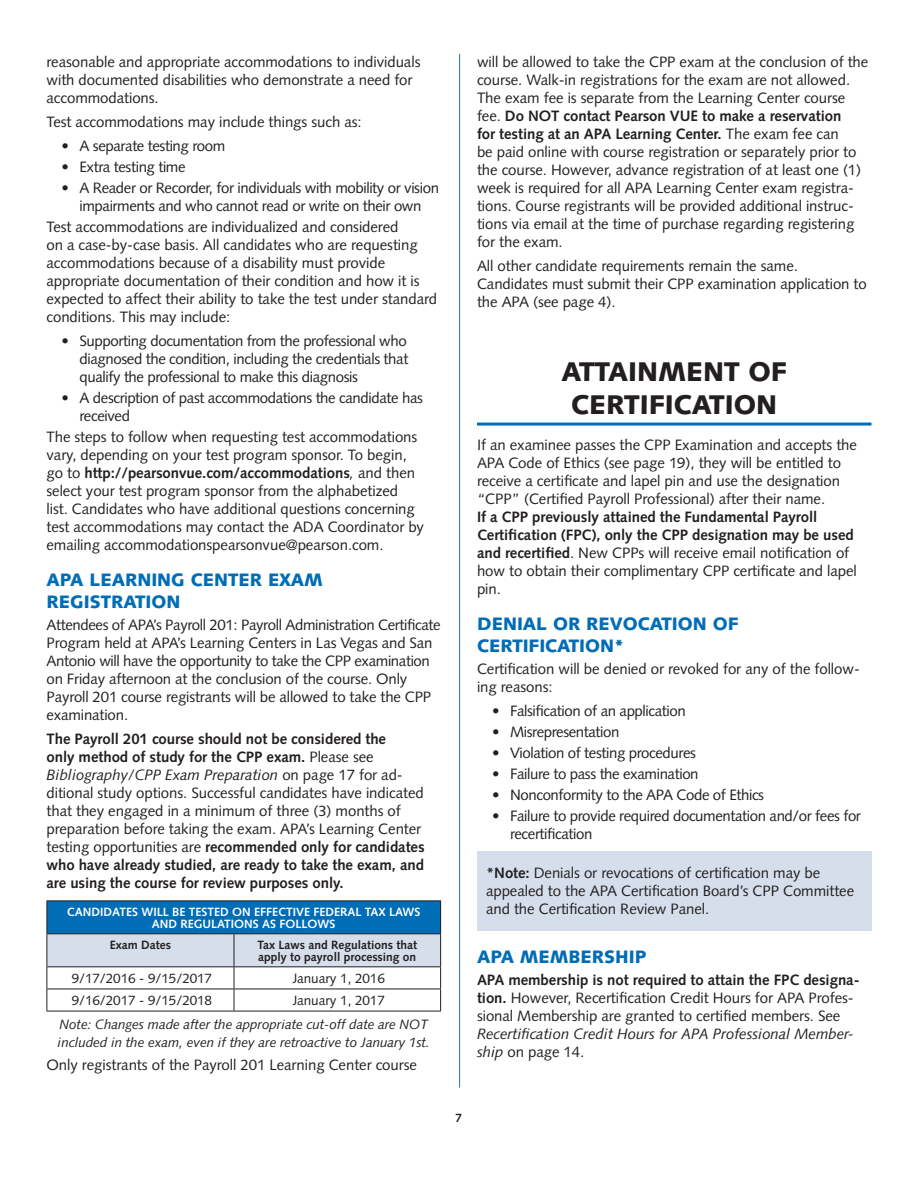
<style>
.page{position:relative;width:918px;height:1188px;background:#fff}
.page>*{position:absolute;margin:0;border:0;box-sizing:border-box;transform-origin:0 0}
.t1{font:900 27px/32.4px "Syntax LT Std";color:#231f20;text-align:center}
.t2{font:900 18px/21.6px "Syntax LT Std";color:#006db6}
.t3{font:15px/18px "Syntax LT Std";letter-spacing:-.005em;color:#231f20}
.t4{font:15px/18px "Syntax LT Std";letter-spacing:-.025em;color:#231f20}
.t5{font:700 15px/18px "Syntax LT Std";letter-spacing:-.005em;color:#231f20}
.t6{font:italic 15px/18px "Syntax LT Std";letter-spacing:-.005em;color:#231f20}
.t7{font:italic 13.5px/18px "Syntax LT Std";letter-spacing:-.005em;color:#231f20}
.t8{font:13.5px "Syntax LT Std";letter-spacing:-.005em;color:#231f20}
.t9{font:700 12px/12px "Syntax LT Std";color:#fff;text-align:center}
.t10{font:700 12px/12px "Syntax LT Std";color:#231f20}
.s1{font-weight:700}
.s2{font-style:italic}
.s3{font-weight:400}
.s4{font-style:normal}
</style>
<div class="page">
<div style="left:477px;top:851px;width:395px;height:80px;background:#d6deeb"></div>
<div style="left:47px;top:901px;width:394px;height:33px;background:#006db6"></div>
<hr style="left:46px;top:900px;width:188px;height:1px;background:#231f20">
<hr style="left:46px;top:901px;width:1px;height:32px;background:#231f20">
<hr style="left:234px;top:900px;width:207px;height:1px;background:#231f20">
<hr style="left:440px;top:901px;width:1px;height:32px;background:#231f20">
<hr style="left:46px;top:933px;width:188px;height:1px;background:#231f20">
<hr style="left:234px;top:933px;width:207px;height:1px;background:#231f20">
<hr style="left:46px;top:1011px;width:188px;height:1px;background:#231f20">
<hr style="left:234px;top:1011px;width:207px;height:1px;background:#231f20">
<svg style="left:46px;top:934px;width:395px;height:77px"></svg>
<hr style="left:46px;top:989px;width:188px;height:1px;background:#231f20">
<hr style="left:234px;top:989px;width:207px;height:1px;background:#231f20">
<hr style="left:477px;top:423px;width:395px;height:3px;background:#006db6">
<hr style="left:459px;top:54px;width:1px;height:1034px;background:#3f7dbc">
<p class="t3" style="left:46px;top:53px;width:376px">reasonable and appropriate accommodations to individuals with documented disabilities who demonstrate a need for accommodations.</p>
<p class="t3" style="left:46px;top:113px;width:317px">Test accommodations may include things such as:</p>
<p class="t4" style="left:62px;top:137px;width:165px">• A separate testing room</p>
<p class="t4" style="left:62px;top:158px;width:126px">• Extra testing time</p>
<p class="t4" style="left:62px;top:179px;width:379px;text-align:center">• A Reader or Recorder, for individuals with mobility or vision impairments and who cannot read or write on their own</p>
<p class="t3" style="left:46px;top:218px;width:392px">Test accommodations are individualized and considered<br>on a case-by-case basis. All candidates who are requesting accommodations because of a disability must provide appropriate documentation of their condition and how it is expected to affect their ability to take the test under standard conditions. This may include:</p>
<p class="t3" style="left:80px;top:332px;width:330px;text-align:justify;text-indent:-18px">• Supporting documentation from the professional who diagnosed the condition, including the credentials that qualify the professional to make this diagnosis</p>
<p class="t4" style="left:80px;top:389px;width:345px;text-indent:-18px">• A description of past accommodations the candidate has received</p>
<p class="t3" style="left:46px;top:428px;width:379px">The steps to follow when requesting test accommodations vary, depending on your test program sponsor. To begin, go to <span class="s1">http://pearsonvue.com/accommodations</span><span class="s2">,</span> and then select your test program sponsor from the alphabetized<br>list. Candidates who have additional questions concerning test accommodations may contact the ADA Coordinator by emailing accommodationspearsonvue@pearson.com.</p>
<p class="t2" style="left:46px;top:569px;width:278px">APA LEARNING CENTER EXAM<br>REGISTRATION</p>
<p class="t3" style="left:46px;top:616px;width:396px">Attendees of APA’s Payroll 201: Payroll Administration Certificate Program held at APA’s Learning Centers in Las Vegas and San Antonio will have the opportunity to take the CPP examination on Friday afternoon at the conclusion of the course. Only Payroll 201 course registrants will be allowed to take the CPP examination.</p>
<p class="t3" style="left:46px;top:730px;width:380px"><span class="s1">The Payroll 201 course should not be considered the<br>only method of study for the CPP exam.</span> Please see <span class="s2">Bibliography/CPP Exam Preparation</span> on page 17 for ad&shy;ditional study options. Successful candidates have indicated that they engaged in a minimum of three (3) months of preparation before taking the exam. APA’s Learning Center testing opportunities are <span class="s1">recommended only for candidates who have already studied, are ready to take the exam, and are using the course for review purposes only.</span></p>
<p class="t9" style="left:67px;top:906px;width:355px">CANDIDATES WILL BE TESTED ON EFFECTIVE FEDERAL TAX LAWS<br>AND REGULATIONS AS FOLLOWS</p>
<p class="t10" style="left:110px;top:939px;width:63px">Exam Dates</p>
<p class="t10" style="left:258px;top:939px;width:161px">Tax Laws and Regulations that apply to payroll processing on</p>
<p class="t8" style="left:72px;top:970px;width:142px">9/17/2016 - 9/15/2017</p>
<p class="t8" style="left:293px;top:970px;width:94px">January 1, 2016</p>
<p class="t8" style="left:72px;top:992px;width:142px">9/16/2017 - 9/15/2018</p>
<p class="t8" style="left:293px;top:992px;width:94px">January 1, 2017</p>
<p class="t7" style="left:58px;top:1016px;width:374px">Note: Changes made after the appropriate cut-off date are NOT included in the exam, even if they are retroactive to January 1st.</p>
<p class="t3" style="left:46px;top:1056px;width:372px">Only registrants of the Payroll 201 Learning Center course</p>
<p class="t3" style="left:477px;top:53px;width:393px">will be allowed to take the CPP exam at the conclusion of the course. Walk-in registrations for the exam are not allowed.<br>The exam fee is separate from the Learning Center course fee. <span class="s1">Do NOT contact Pearson VUE to make a reservation<br>for testing at an APA Learning Center.</span> The exam fee can<br>be paid online with course registration or separately prior to the course. However, advance registration of at least one (1) week is required for all APA Learning Center exam registra&shy;tions. Course registrants will be provided additional instruc&shy;tions via email at the time of purchase regarding registering for the exam.</p>
<p class="t3" style="left:477px;top:257px;width:391px">All other candidate requirements remain the same.<br>Candidates must submit their CPP examination application to the APA (see page 4).</p>
<h1 class="t1" style="left:562px;top:356px;width:227px">ATTAINMENT OF<br>CERTIFICATION</h1>
<p class="t3" style="left:477px;top:435px;width:382px">If an examinee passes the CPP Examination and accepts the APA Code of Ethics (see page 19), they will be entitled to receive a certificate and lapel pin and use the designation “CPP” (Certified Payroll Professional) after their name.</p>
<p class="t5" style="left:477px;top:507px;width:381px">If a CPP previously attained the Fundamental Payroll Certification (FPC), only the CPP designation may be used and recertified<span class="s3">. New CPPs will receive email notification of how to obtain their complimentary CPP certificate and lapel pin.</span></p>
<p class="t2" style="left:477px;top:613px;width:263px">DENIAL OR REVOCATION OF<br>CERTIFICATION*</p>
<p class="t3" style="left:477px;top:660px;width:384px">Certification will be denied or revoked for any of the follow&shy;ing reasons:</p>
<p class="t4" style="left:492px;top:702px;width:195px">• Falsification of an application</p>
<p class="t4" style="left:492px;top:723px;width:129px">• Misrepresentation</p>
<p class="t4" style="left:492px;top:744px;width:205px">• Violation of testing procedures</p>
<p class="t4" style="left:492px;top:765px;width:208px">• Failure to pass the examination</p>
<p class="t4" style="left:492px;top:786px;width:274px">• Nonconformity to the APA Code of Ethics</p>
<p class="t4" style="left:510px;top:807px;width:352px;text-indent:-18px">• Failure to provide required documentation and/or fees for recertification</p>
<p class="t3" style="left:486px;top:864px;width:370px"><span class="s1">*Note:</span> Denials or revocations of certification may be appealed to the APA Certification Board’s CPP Committee and the Certification Review Panel.</p>
<p class="t2" style="left:477px;top:946px;width:171px">APA MEMBERSHIP</p>
<p class="t3" style="left:477px;top:971px;width:384px"><span class="s1">APA membership is not required to attain the FPC designa&shy;tion.</span> However, Recertification Credit Hours for APA Profes&shy;sional Membership are granted to certified members. See</p>
<p class="t6" style="left:477px;top:1025px;width:379px">Recertification Credit Hours for APA Professional Member&shy;ship <span class="s4">on page 14.</span></p>
<p class="t10" style="left:456px;top:1112px;width:8px">7</p>
</div>
